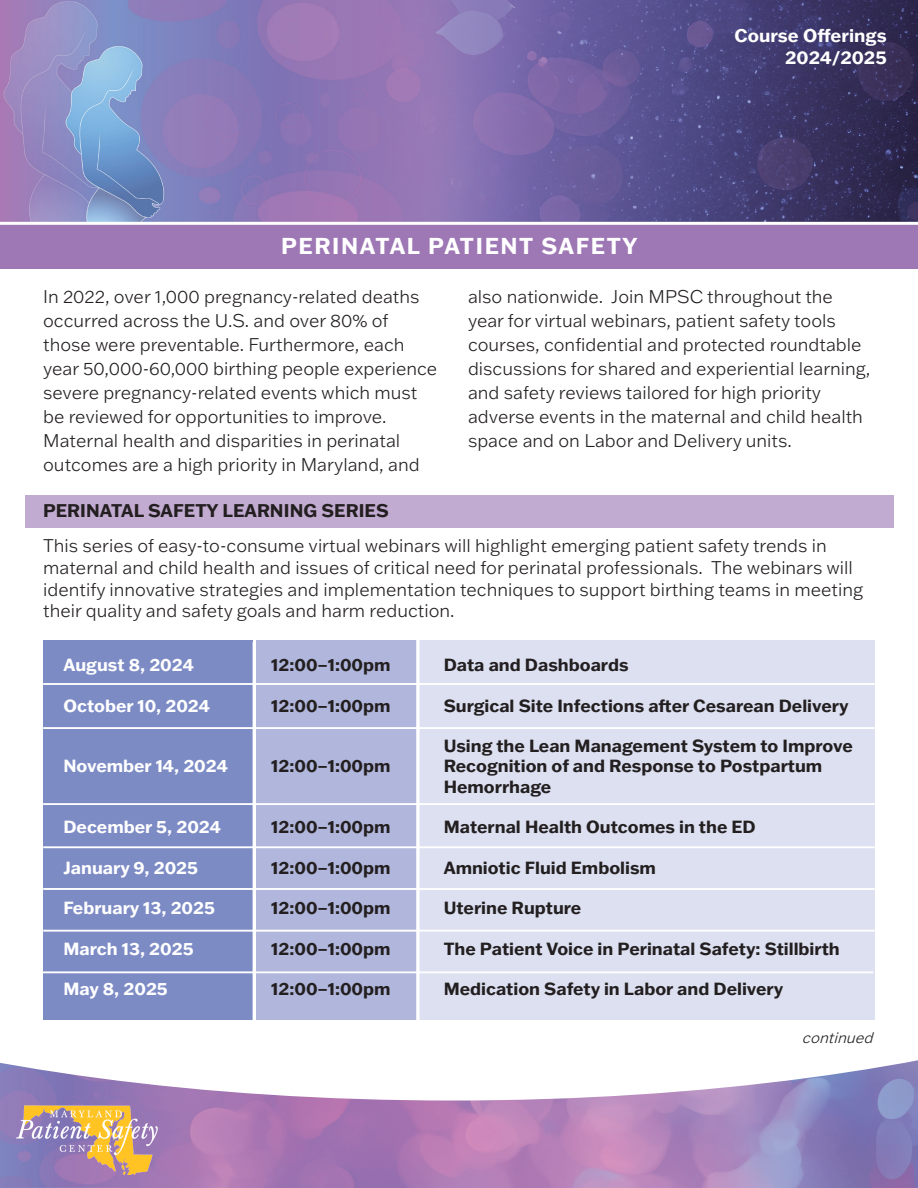
<style>
.page{position:relative;width:918px;height:1188px;background:#fff}
.page>*{position:absolute;margin:0;border:0;box-sizing:border-box;transform-origin:0 0}
.t1{font:700 22.5px "Franklin Gothic ATF";letter-spacing:.07em;color:#fff}
.t2{font:300 18px/24px "Franklin Gothic ATF";color:#231f20}
.t3{font:700 18px "Franklin Gothic ATF";color:#231f20}
.t4{font:700 18px "Franklin Gothic ATF";color:#fff}
.t5{font:700 17.25px/20.2px "Franklin Gothic ATF";color:#231f20}
.t6{font:700 17.25px "Franklin Gothic ATF";color:#fff}
.t7{font:italic 300 15px "Franklin Gothic ATF";color:#231f20}
</style>
<div class="page">
<img style="left:0;top:1101px;width:918px;height:87px">
<svg style="left:0;top:1060px;width:918px;height:41px"></svg>
<img style="left:17px;top:1106px;width:141px;height:68px">
<div style="left:43px;top:640px;width:210px;height:380px;background:#7d8bc5"></div>
<div style="left:256px;top:640px;width:161px;height:380px;background:#b1b7dc"></div>
<div style="left:25px;top:496px;width:868px;height:32px;background:#c2abd1"></div>
<img style="left:0;top:0;width:918px;height:222px">
<div style="left:0;top:223px;width:918px;height:45px;background:#9e78b5"></div>
<hr style="left:0;top:222px;width:918px;height:3px;background:#fff">
<div style="left:417px;top:640px;width:458px;height:380px;background:#dce0f0"></div>
<hr style="left:253px;top:642px;width:3px;height:421px;background:#fff">
<hr style="left:417px;top:633px;width:3px;height:429px;background:#fff">
<hr style="left:43px;top:727px;width:832px;height:2px;background:#fff">
<hr style="left:43px;top:803px;width:832px;height:2px;background:#fff">
<hr style="left:43px;top:846px;width:832px;height:2px;background:#fff">
<hr style="left:43px;top:888px;width:832px;height:2px;background:#fff">
<hr style="left:43px;top:930px;width:832px;height:2px;background:#fff">
<hr style="left:42px;top:971px;width:831px;height:2px;background:#fff">
<hr style="left:43px;top:683px;width:832px;height:2px;background:#fff">
<p class="t4" style="left:735px;top:23px;width:154px">Course Offerings</p>
<p class="t4" style="left:785px;top:45px;width:103px">2024/2025</p>
<p class="t1" style="left:281px;top:231px;width:358px">PERINATAL PATIENT SAFETY</p>
<p class="t2" style="left:43px;top:284px;width:396px">In 2022, over 1,000 pregnancy-related deaths occurred across the U.S. and over 80% of those were preventable. Furthermore, each year 50,000-60,000 birthing people experience severe pregnancy-related events which must be reviewed for opportunities to improve.<br>Maternal health and disparities in perinatal outcomes are a high priority in Maryland, and</p>
<p class="t2" style="left:468px;top:284px;width:404px">also nationwide. Join MPSC throughout the year for virtual webinars, patient safety tools courses, confidential and protected roundtable discussions for shared and experiential learning, and safety reviews tailored for high priority adverse events in the maternal and child health space and on Labor and Delivery units.</p>
<p class="t3" style="left:43px;top:499px;width:347px">PERINATAL SAFETY LEARNING SERIES</p>
<p class="t2" style="left:43px;top:535px;width:822px;line-height:21.6px">This series of easy-to-consume virtual webinars will highlight emerging patient safety trends in maternal and child health and issues of critical need for perinatal professionals. The webinars will identify innovative strategies and implementation techniques to support birthing teams in meeting their quality and safety goals and harm reduction.</p>
<p class="t6" style="left:63px;top:653px;width:132px">August 8, 2024</p>
<p class="t5" style="left:271px;top:654px;width:121px">12:00–1:00pm</p>
<p class="t5" style="left:444px;top:654px;width:186px">Data and Dashboards</p>
<p class="t6" style="left:63px;top:694px;width:148px">October 10, 2024</p>
<p class="t5" style="left:271px;top:695px;width:121px">12:00–1:00pm</p>
<p class="t5" style="left:444px;top:695px;width:406px">Surgical Site Infections after Cesarean Delivery</p>
<p class="t6" style="left:63px;top:754px;width:166px">November 14, 2024</p>
<p class="t5" style="left:271px;top:755px;width:121px">12:00–1:00pm</p>
<p class="t5" style="left:444px;top:735px;width:411px">Using the Lean Management System to Improve<br>Recognition of and Response to Postpartum<br>Hemorrhage</p>
<p class="t6" style="left:63px;top:815px;width:159px">December 5, 2024</p>
<p class="t5" style="left:271px;top:816px;width:121px">12:00–1:00pm</p>
<p class="t5" style="left:444px;top:816px;width:314px">Maternal Health Outcomes in the ED</p>
<p class="t6" style="left:63px;top:856px;width:136px">January 9, 2025</p>
<p class="t5" style="left:271px;top:857px;width:121px">12:00–1:00pm</p>
<p class="t5" style="left:444px;top:857px;width:214px">Amniotic Fluid Embolism</p>
<p class="t6" style="left:63px;top:896px;width:153px">February 13, 2025</p>
<p class="t5" style="left:271px;top:897px;width:121px">12:00–1:00pm</p>
<p class="t5" style="left:444px;top:897px;width:139px">Uterine Rupture</p>
<p class="t6" style="left:63px;top:937px;width:132px">March 13, 2025</p>
<p class="t5" style="left:271px;top:938px;width:121px">12:00–1:00pm</p>
<p class="t5" style="left:444px;top:938px;width:398px">The Patient Voice in Perinatal Safety: Stillbirth</p>
<p class="t6" style="left:63px;top:977px;width:106px">May 8, 2025</p>
<p class="t5" style="left:271px;top:978px;width:121px">12:00–1:00pm</p>
<p class="t5" style="left:444px;top:978px;width:341px">Medication Safety in Labor and Delivery</p>
<p class="t7" style="left:802px;top:1028px;width:77px">continued</p>
</div>
